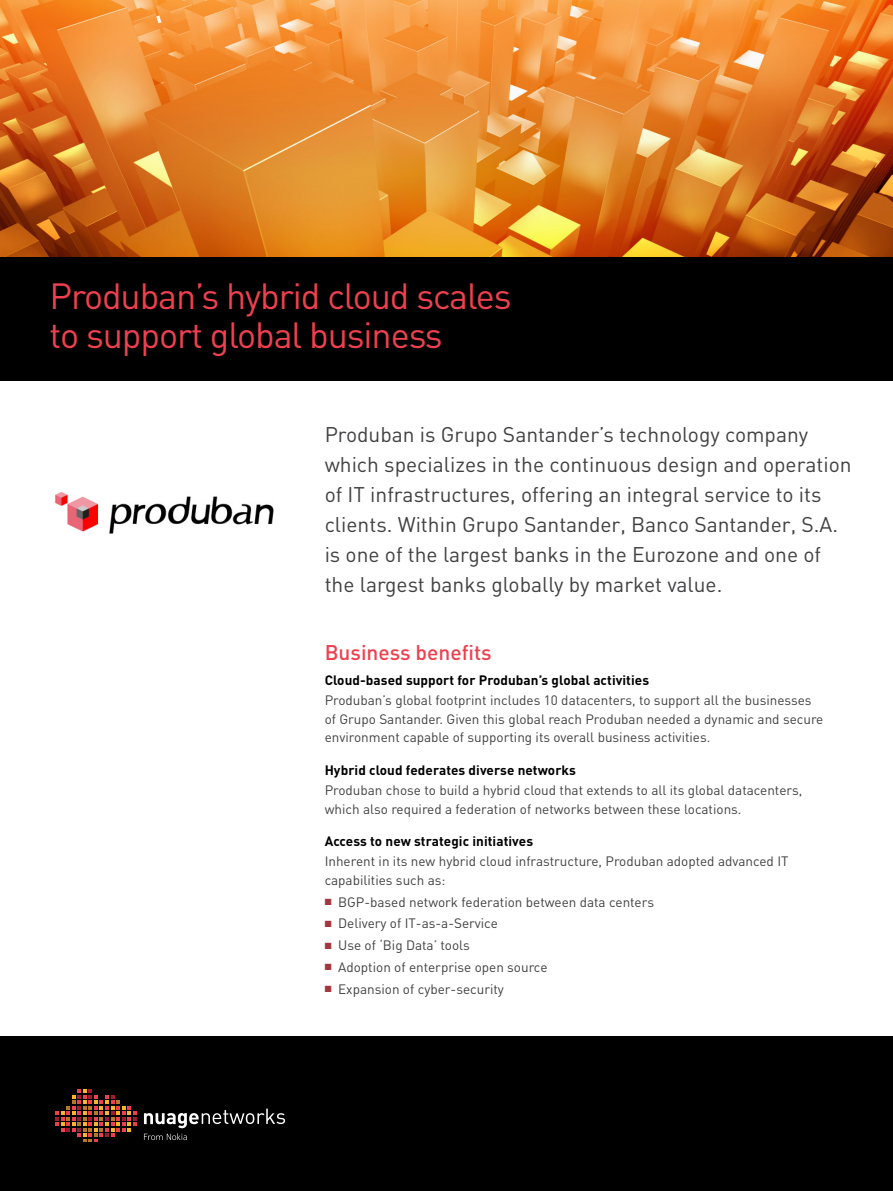
<style>
.page{position:relative;width:893px;height:1191px;background:#fff}
.page>*{position:absolute;margin:0;border:0;box-sizing:border-box;transform-origin:0 0}
.t1{font:36px/39px "DIN";letter-spacing:-.03em;color:#ef404f}
.t2{font:21px/30px "DIN";color:#414042}
.t3{font:500 21px "DIN";color:#ef404f}
.t4{font:13.5px/18.8px "DIN";color:#414042}
.t5{font:13.5px "DIN Regular Alternate";color:#414042}
.t6{font:700 13.5px "DIN";letter-spacing:.005em;color:#000}
.s1{color:#a5353e}
</style>
<div class="page">
<img style="left:0;top:0;width:893px;height:257px">
<div style="left:0;top:1036px;width:893px;height:155px;background:#000"></div>
<svg style="left:56px;top:1089px;width:80px;height:53px"></svg>
<svg style="left:144px;top:1108px;width:141px;height:32px"></svg>
<div style="left:0;top:257px;width:893px;height:123px;background:#000"></div>
<img style="left:56px;top:493px;width:217px;height:40px">
<h1 class="t1" style="left:50px;top:276px;width:464px">Produban’s hybrid cloud scales to support global business</h1>
<p class="t2" style="left:325px;top:418px;width:528px">Produban is Grupo Santander’s technology company which specializes in the continuous design and operation of IT infrastructures, offering an integral service to its clients. Within Grupo Santander, Banco Santander, S.A. is one of the largest banks in the Eurozone and one of the largest banks globally by market value.</p>
<h2 class="t3" style="left:325px;top:639px;width:168px">Business benefits</h2>
<p class="t6" style="left:325px;top:671px;width:326px">Cloud-based support for Produban’s global activities</p>
<p class="t4" style="left:325px;top:690px;width:500px">Produban’s global footprint includes 10 datacenters, to support all the businesses of Grupo Santander. Given this global reach Produban needed a dynamic and secure environment capable of supporting its overall business activities.</p>
<p class="t6" style="left:325px;top:761px;width:253px">Hybrid cloud federates diverse networks</p>
<p class="t4" style="left:325px;top:780px;width:479px">Produban chose to build a hybrid cloud that extends to all its global datacenters, which also required a federation of networks between these locations.</p>
<p class="t6" style="left:325px;top:832px;width:210px">Access to new strategic initiatives</p>
<p class="t4" style="left:325px;top:851px;width:465px">Inherent in its new hybrid cloud infrastructure, Produban adopted advanced IT capabilities such as:</p>
<p class="t5" style="left:325px;top:893px;width:331px"><span class="s1">■</span> BGP-based network federation between data centers</p>
<p class="t5" style="left:325px;top:915px;width:175px"><span class="s1">■</span> Delivery of IT-as-a-Service</p>
<p class="t5" style="left:325px;top:937px;width:147px"><span class="s1">■</span> Use of ‘Big Data’ tools</p>
<p class="t5" style="left:325px;top:958px;width:224px"><span class="s1">■</span> Adoption of enterprise open source</p>
<p class="t5" style="left:325px;top:980px;width:181px"><span class="s1">■</span> Expansion of cyber-security</p>
</div>
